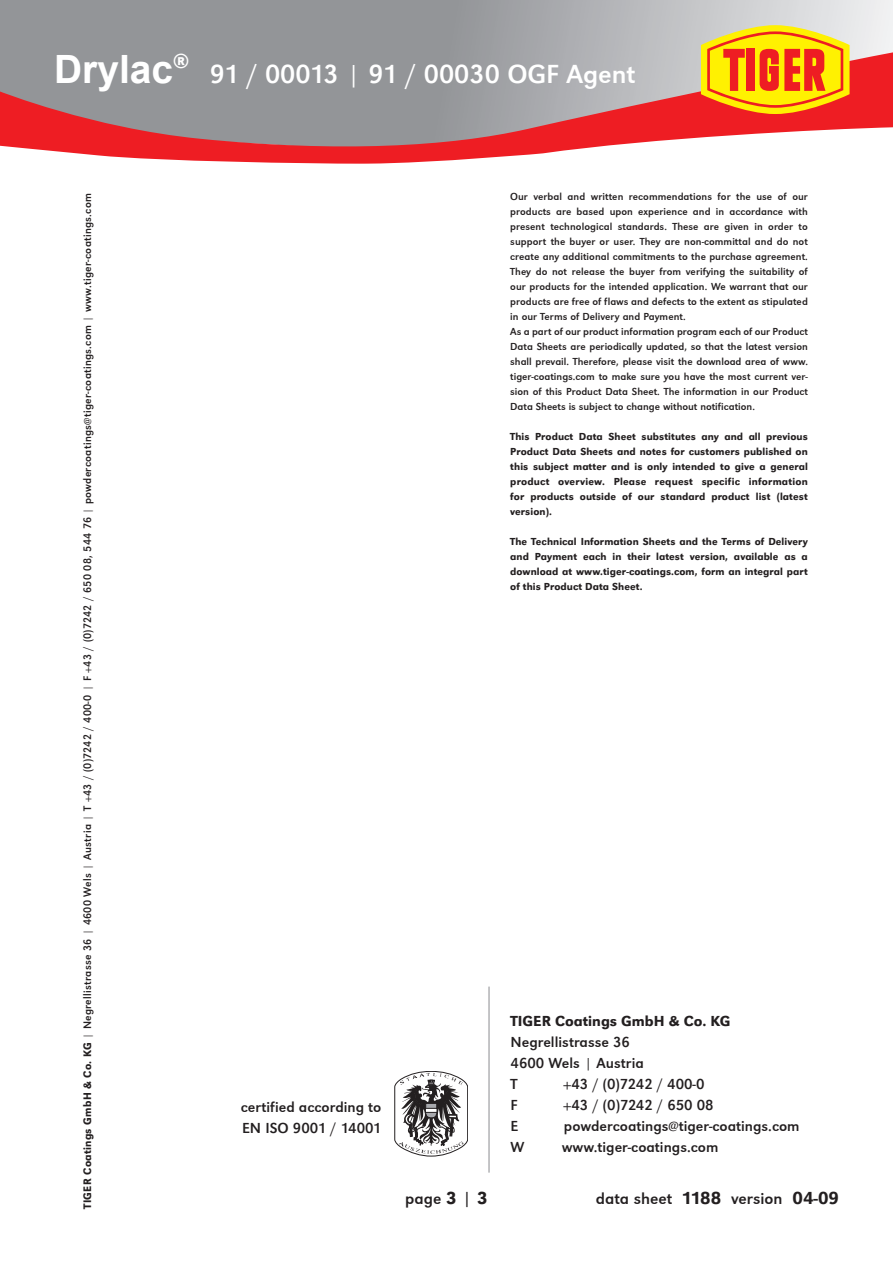
<style>
.page{position:relative;width:893px;height:1263px;background:#fff}
.page>*{position:absolute;margin:0;border:0;box-sizing:border-box;transform-origin:0 0}
.t1{font:27px "URW Grotesk T";color:#fff}
.t2{font:16.5px "URW Grotesk T";color:#231f20}
.t3{font:15px/21px "URW Grotesk T";color:#231f20}
.t4{font:500 15px "URW Grotesk T";color:#231f20}
.t5{font:11.25px "URW Grotesk T";letter-spacing:.025em;color:#231f20;scale:.96 1}
.t6{font:10.5px/15px "URW Grotesk T";letter-spacing:.005em;color:#231f20}
.t7{font:500 10.5px/15px "URW Grotesk T";letter-spacing:.005em;color:#231f20;text-align:justify}
.s1{font-family:"Arial";font-weight:700;font-size:39px}
.s2{font-weight:500}
.s3{font-weight:500;font-size:18px}
</style>
<div class="page">
<svg style="left:394px;top:1071px;width:74px;height:85px"></svg>
<svg style="left:425px;top:1108px;width:12px;height:4px"></svg>
<hr style="left:489px;top:986px;width:1px;height:186px;background:#8a8c8f">
<svg style="left:0;top:0;width:893px;height:52px;background:#a5a7aa"></svg>
<svg style="left:0;top:52px;width:893px;height:112px;background:#bf8689"></svg>
<svg style="left:701px;top:25px;width:148px;height:89px;background:#f5a11f"></svg>
<h1 class="t1" style="left:54px;top:58px;width:583px"><span class="s1">Drylac</span><sup>®</sup> 91 / 00013 | 91 / 00030 OGF Agent</h1>
<p class="t5" style="left:81px;top:1209px;width:1059px;rotate:-90deg"><span class="s2">TIGER Coatings GmbH &amp; Co. KG</span> | Negrellistrasse 36 | 4600 Wels | Austria | T +43 / (0)7242 / 400-0 | F +43 / (0)7242 / 650 08, 544 76 | powdercoatings@tiger-coatings.com | www.tiger-coatings.com</p>
<p class="t6" style="left:510px;top:189px;width:299px">Our verbal and written recommendations for the use of our products are based upon experience and in accordance with present technological standards. These are given in order to support the buyer or user. They are non-committal and do not create any additional commitments to the purchase agreement.<br>They do not release the buyer from verifying the suitability of our products for the intended application. We warrant that our products are free of flaws and defects to the extent as stipulated in our Terms of Delivery and Payment.<br>As a part of our product information program each of our Product Data Sheets are periodically updated, so that the latest version shall prevail. Therefore, please visit the download area of www. tiger-coatings.com to make sure you have the most current ver&shy;sion of this Product Data Sheet. The information in our Product Data Sheets is subject to change without notification.</p>
<p class="t7" style="left:510px;top:429px;width:299px">This Product Data Sheet substitutes any and all previous Product Data Sheets and notes for customers published on this subject matter and is only intended to give a general product overview. Please request specific information for products outside of our standard product list (latest version).</p>
<p class="t7" style="left:510px;top:534px;width:299px">The Technical Information Sheets and the Terms of Delivery and Payment each in their latest version, available as a download at www.tiger-coatings.com, form an integral part of this Product Data Sheet.</p>
<h3 class="t3" style="left:241px;top:1096px;width:142px">certified according to<br>EN ISO 9001 / 14001</h3>
<h3 class="t4" style="left:511px;top:1013px;width:221px">TIGER Coatings GmbH &amp; Co. KG</h3>
<h3 class="t3" style="left:511px;top:1032px;width:135px">Negrellistrasse 36<br>4600 Wels | Austria<br>T</h3>
<h3 class="t3" style="left:563px;top:1074px;width:143px">+43 / (0)7242 / 400-0</h3>
<h3 class="t3" style="left:511px;top:1095px;width:9px">F</h3>
<h3 class="t3" style="left:563px;top:1095px;width:152px">+43 / (0)7242 / 650 08</h3>
<h3 class="t3" style="left:511px;top:1116px;width:9px">E</h3>
<h3 class="t3" style="left:564px;top:1116px;width:237px">powdercoatings@tiger-coatings.com</h3>
<h3 class="t3" style="left:511px;top:1137px;width:15px">W</h3>
<h3 class="t3" style="left:562px;top:1137px;width:158px">www.tiger-coatings.com</h3>
<h2 class="t2" style="left:405px;top:1189px;width:84px">page <span class="s3">3 | 3</span></h2>
<h2 class="t2" style="left:596px;top:1189px;width:245px">data sheet <span class="s3">1188</span> version <span class="s3">04-09</span></h2>
</div>
